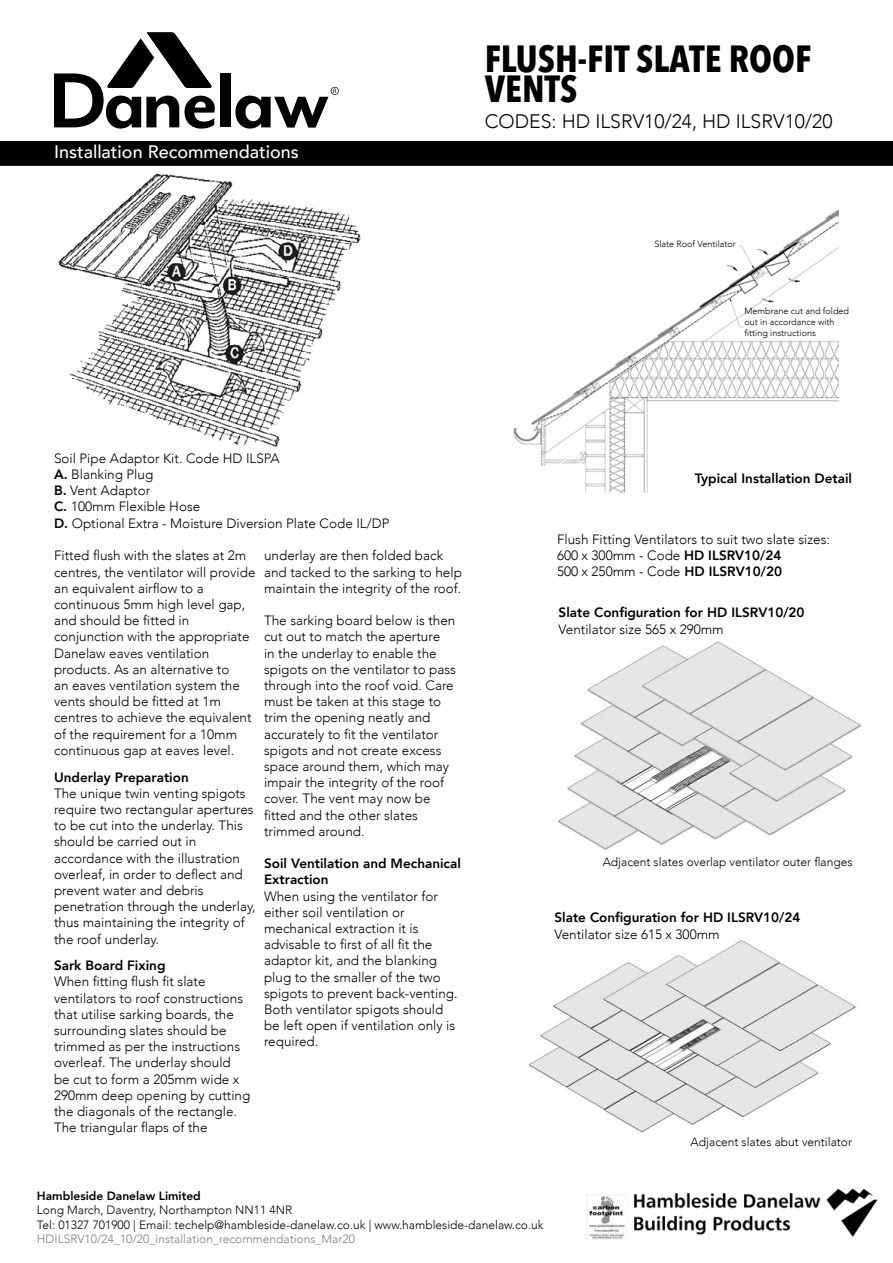
<style>
.page{position:relative;width:893px;height:1263px;background:#fff}
.page>*{position:absolute;margin:0;border:0;box-sizing:border-box;transform-origin:0 0}
.t1{font:700 condensed 37.5px/30px "Avenir Next LT Pro";color:#000}
.t2{font:300 19.5px "Avenir";color:#000}
.t3{font:500 18px "Avenir";color:#fff}
.t4{font:300 13.5px/16.2px "Avenir";color:#000}
.t5{font:800 13.5px/16.2px "Avenir";color:#000}
.t6{font:300 12px/14.4px "Avenir";color:#000}
.t7{font:300 12px "Avenir";color:#818080}
.t8{font:800 12px "Avenir";color:#000}
.t9{font:300 9px/10.8px "Avenir";color:#000}
.s1{font-weight:800}
</style>
<div class="page">
<img style="left:58px;top:173px;width:303px;height:274px">
<img style="left:558px;top:641px;width:304px;height:209px">
<img style="left:529px;top:940px;width:328px;height:193px">
<div style="left:0;top:141px;width:893px;height:25px;background:#000"></div>
<svg style="left:54px;top:32px;width:161px;height:97px"></svg>
<div style="left:220px;top:73px;width:10px;height:54px;background:#000"></div>
<svg style="left:235px;top:87px;width:104px;height:42px"></svg>
<img style="left:634px;top:1188px;width:244px;height:49px">
<img style="left:513px;top:210px;width:326px;height:283px">
<img style="left:586px;top:1195px;width:42px;height:45px">
<h3 class="t3" style="left:54px;top:136px;width:246px">Installation Recommendations</h3>
<h1 class="t1" style="left:485px;top:44px;width:328px">FLUSH-FIT SLATE ROOF<br>VENTS</h1>
<h2 class="t2" style="left:485px;top:109px;width:349px">CODES: HD ILSRV10/24, HD ILSRV10/20</h2>
<p class="t9" style="left:654px;top:238px;width:83px">Slate Roof Ventilator</p>
<p class="t9" style="left:745px;top:306px;width:106px">Membrane cut and folded out in accordance with fitting instructions</p>
<p class="t4" style="left:54px;top:450px;width:337px">Soil Pipe Adaptor Kit. Code HD ILSPA<br><span class="s1">A.</span> Blanking Plug<br><span class="s1">B.</span> Vent Adaptor<br><span class="s1">C.</span> 100mm Flexible Hose<br><span class="s1">D.</span> Optional Extra - Moisture Diversion Plate Code IL/DP</p>
<p class="t4" style="left:54px;top:548px;width:203px">Fitted flush with the slates at 2m centres, the ventilator will provide an equivalent airflow to a continuous 5mm high level gap, and should be fitted in conjunction with the appropriate<br>Danelaw eaves ventilation products. As an alternative to<br>an eaves ventilation system the vents should be fitted at 1m centres to achieve the equivalent of the requirement for a 10mm continuous gap at eaves level.</p>
<p class="t5" style="left:54px;top:769px;width:136px">Underlay Preparation</p>
<p class="t4" style="left:54px;top:785px;width:203px">The unique twin venting spigots require two rectangular apertures to be cut into the underlay. This should be carried out in accordance with the illustration overleaf, in order to deflect and prevent water and debris penetration through the underlay, thus maintaining the integrity of the roof underlay.</p>
<p class="t5" style="left:54px;top:957px;width:113px">Sark Board Fixing</p>
<p class="t4" style="left:54px;top:974px;width:198px">When fitting flush fit slate ventilators to roof constructions that utilise sarking boards, the surrounding slates should be trimmed as per the instructions overleaf. The underlay should<br>be cut to form a 205mm wide x<br>290mm deep opening by cutting the diagonals of the rectangle.<br>The triangular flaps of the</p>
<p class="t4" style="left:264px;top:548px;width:199px">underlay are then folded back and tacked to the sarking to help maintain the integrity of the roof.</p>
<p class="t4" style="left:264px;top:612px;width:193px">The sarking board below is then cut out to match the aperture<br>in the underlay to enable the spigots on the ventilator to pass through into the roof void. Care must be taken at this stage to trim the opening neatly and accurately to fit the ventilator spigots and not create excess space around them, which may impair the integrity of the roof cover. The vent may now be fitted and the other slates trimmed around.</p>
<p class="t5" style="left:264px;top:855px;width:198px">Soil Ventilation and Mechanical<br>Extraction</p>
<p class="t4" style="left:264px;top:888px;width:195px">When using the ventilator for either soil ventilation or mechanical extraction it is advisable to first of all fit the adaptor kit, and the blanking plug to the smaller of the two spigots to prevent back-venting.<br>Both ventilator spigots should be left open if ventilation only is required.</p>
<p class="t5" style="left:695px;top:471px;width:159px">Typical Installation Detail</p>
<p class="t4" style="left:557px;top:531px;width:274px">Flush Fitting Ventilators to suit two slate sizes:<br>600 x 300mm - Code <span class="s1">HD ILSRV10/24<br></span>500 x 250mm - Code <span class="s1">HD ILSRV10/20</span></p>
<p class="t5" style="left:559px;top:605px;width:247px">Slate Configuration for HD ILSRV10/20</p>
<p class="t4" style="left:559px;top:621px;width:167px">Ventilator size 565 x 290mm</p>
<p class="t6" style="left:603px;top:855px;width:251px">Adjacent slates overlap ventilator outer flanges</p>
<p class="t5" style="left:554px;top:910px;width:247px">Slate Configuration for HD ILSRV10/24</p>
<p class="t4" style="left:554px;top:926px;width:167px">Ventilator size 615 x 300mm</p>
<p class="t6" style="left:691px;top:1134px;width:163px">Adjacent slates abut ventilator</p>
<p class="t8" style="left:37px;top:1186px;width:165px">Hambleside Danelaw Limited</p>
<p class="t6" style="left:37px;top:1203px;width:508px">Long March, Daventry, Northampton NN11 4NR<br>Tel: 01327 701900 | Email: techelp@hambleside-danelaw.co.uk | www.hambleside-danelaw.co.uk</p>
<p class="t7" style="left:37px;top:1232px;width:319px">HDILSRV10/24_10/20_installation_recommendations_Mar20</p>
</div>
